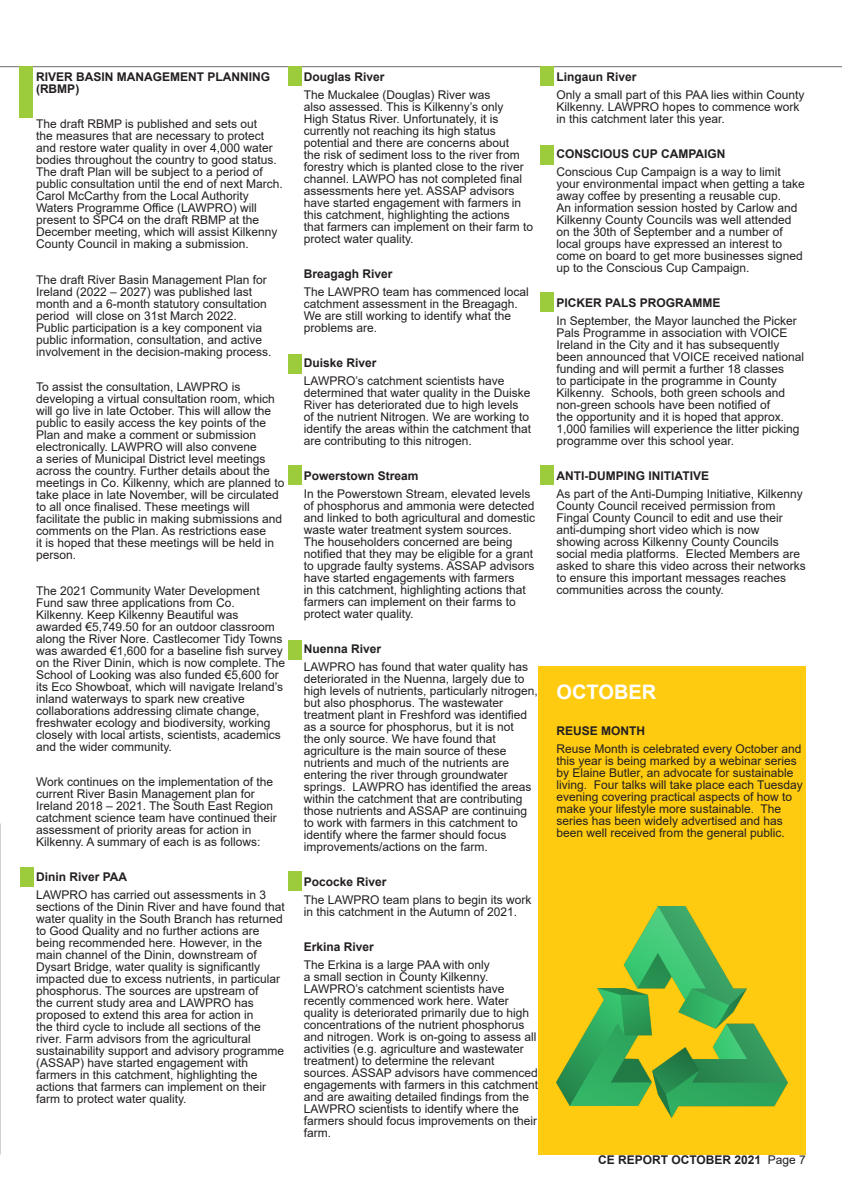
<style>
.page{position:relative;width:842px;height:1191px;background:#fff}
.page>*{position:absolute;margin:0;border:0;box-sizing:border-box;transform-origin:0 0}
.H1_Header{font:700 20px "Arial";color:#fff}
.Paragraph_Text{font:12px/12px "Arial";color:#231f20}
.Paragraph_Text-2{font:700 12px/12px "Arial";color:#231f20}
.s1{font-weight:400}
</style>
<div class="page">
<hr style="left:0;top:66px;width:842px;height:1px;background:#6c6d70">
<div style="left:539px;top:666px;width:267px;height:489px;background:#fecb10"></div>
<img style="left:557px;top:906px;width:230px;height:211px">
<div style="left:20px;top:66px;width:13px;height:52px;background:#9ccb3b"></div>
<div style="left:288px;top:66px;width:13px;height:19px;background:#9ccb3b"></div>
<div style="left:541px;top:66px;width:13px;height:19px;background:#9ccb3b"></div>
<div style="left:541px;top:145px;width:13px;height:19px;background:#9ccb3b"></div>
<div style="left:541px;top:292px;width:13px;height:19px;background:#9ccb3b"></div>
<div style="left:541px;top:465px;width:13px;height:19px;background:#9ccb3b"></div>
<div style="left:288px;top:640px;width:13px;height:19px;background:#9ccb3b"></div>
<div style="left:288px;top:871px;width:13px;height:19px;background:#9ccb3b"></div>
<div style="left:20px;top:867px;width:13px;height:20px;background:#9ccb3b"></div>
<div style="left:288px;top:465px;width:13px;height:19px;background:#9ccb3b"></div>
<div style="left:288px;top:354px;width:13px;height:19px;background:#9ccb3b"></div>
<p class="Paragraph_Text-2" style="left:36px;top:71px;width:235px">RIVER BASIN MANAGEMENT PLANNING (RBMP)</p>
<p class="Paragraph_Text" style="left:36px;top:118px;width:248px">The draft RBMP is published and sets out<br>the measures that are necessary to protect and restore water quality in over 4,000 water bodies throughout the country to good status.<br>The draft Plan will be subject to a period of public consultation until the end of next March.<br>Carol McCarthy from the Local Authority Waters Programme Office (LAWPRO) will present to SPC4 on the draft RBMP at the December meeting, which will assist Kilkenny County Council in making a submission.</p>
<p class="Paragraph_Text" style="left:36px;top:273px;width:237px">The draft River Basin Management Plan for Ireland (2022 – 2027) was published last month and a 6-month statutory consultation period will close on 31st March 2022.<br>Public participation is a key component via public information, consultation, and active involvement in the decision-making process.</p>
<p class="Paragraph_Text" style="left:36px;top:381px;width:250px">To assist the consultation, LAWPRO is developing a virtual consultation room, which will go live in late October. This will allow the public to easily access the key points of the Plan and make a comment or submission electronically. LAWPRO will also convene<br>a series of Municipal District level meetings across the country. Further details about the meetings in Co. Kilkenny, which are planned to take place in late November, will be circulated to all once finalised. These meetings will facilitate the public in making submissions and comments on the Plan. As restrictions ease<br>it is hoped that these meetings will be held in person.</p>
<p class="Paragraph_Text" style="left:36px;top:584px;width:251px">The 2021 Community Water Development Fund saw three applications from Co.<br>Kilkenny. Keep Kilkenny Beautiful was awarded €5,749.50 for an outdoor classroom along the River Nore. Castlecomer Tidy Towns was awarded €1,600 for a baseline fish survey on the River Dinin, which is now complete. The School of Looking was also funded €5,600 for its Eco Showboat, which will navigate Ireland’s inland waterways to spark new creative collaborations addressing climate change, freshwater ecology and biodiversity, working closely with local artists, scientists, academics and the wider community.</p>
<p class="Paragraph_Text" style="left:36px;top:775px;width:242px">Work continues on the implementation of the current River Basin Management plan for Ireland 2018 – 2021. The South East Region catchment science team have continued their assessment of priority areas for action in Kilkenny. A summary of each is as follows:</p>
<p class="Paragraph_Text-2" style="left:36px;top:871px;width:93px">Dinin River PAA</p>
<p class="Paragraph_Text" style="left:36px;top:888px;width:250px">LAWPRO has carried out assessments in 3 sections of the Dinin River and have found that water quality in the South Branch has returned to Good Quality and no further actions are being recommended here. However, in the main channel of the Dinin, downstream of Dysart Bridge, water quality is significantly impacted due to excess nutrients, in particular phosphorus. The sources are upstream of<br>the current study area and LAWPRO has proposed to extend this area for action in<br>the third cycle to include all sections of the river. Farm advisors from the agricultural sustainability support and advisory programme (ASSAP) have started engagement with farmers in this catchment, highlighting the actions that farmers can implement on their farm to protect water quality.</p>
<p class="Paragraph_Text-2" style="left:304px;top:71px;width:82px">Douglas River</p>
<p class="Paragraph_Text" style="left:304px;top:88px;width:231px">The Muckalee (Douglas) River was<br>also assessed. This is Kilkenny’s only<br>High Status River. Unfortunately, it is currently not reaching its high status potential and there are concerns about<br>the risk of sediment loss to the river from forestry which is planted close to the river channel. LAWPO has not completed final assessments here yet. ASSAP advisors have started engagement with farmers in this catchment, highlighting the actions<br>that farmers can implement on their farm to protect water quality.</p>
<p class="Paragraph_Text-2" style="left:304px;top:268px;width:90px">Breagagh River</p>
<p class="Paragraph_Text" style="left:304px;top:285px;width:226px">The LAWPRO team has commenced local catchment assessment in the Breagagh.<br>We are still working to identify what the problems are.</p>
<p class="Paragraph_Text-2" style="left:304px;top:357px;width:74px">Duiske River</p>
<p class="Paragraph_Text" style="left:304px;top:374px;width:229px">LAWPRO’s catchment scientists have determined that water quality in the Duiske River has deteriorated due to high levels of the nutrient Nitrogen. We are working to identify the areas within the catchment that are contributing to this nitrogen.</p>
<p class="Paragraph_Text-2" style="left:304px;top:470px;width:116px">Powerstown Stream</p>
<p class="Paragraph_Text" style="left:304px;top:487px;width:233px">In the Powerstown Stream, elevated levels of phosphorus and ammonia were detected and linked to both agricultural and domestic waste water treatment system sources.<br>The householders concerned are being notified that they may be eligible for a grant to upgrade faulty systems. ASSAP advisors have started engagements with farmers<br>in this catchment, highlighting actions that farmers can implement on their farms to protect water quality.</p>
<p class="Paragraph_Text-2" style="left:304px;top:643px;width:79px">Nuenna River</p>
<p class="Paragraph_Text" style="left:304px;top:660px;width:236px">LAWPRO has found that water quality has deteriorated in the Nuenna, largely due to high levels of nutrients, particularly nitrogen, but also phosphorus. The wastewater treatment plant in Freshford was identified as a source for phosphorus, but it is not<br>the only source. We have found that agriculture is the main source of these nutrients and much of the nutrients are entering the river through groundwater springs. LAWPRO has identified the areas within the catchment that are contributing those nutrients and ASSAP are continuing to work with farmers in this catchment to identify where the farmer should focus improvements/actions on the farm.</p>
<p class="Paragraph_Text-2" style="left:304px;top:876px;width:84px">Pococke River</p>
<p class="Paragraph_Text" style="left:304px;top:893px;width:229px">The LAWPRO team plans to begin its work in this catchment in the Autumn of 2021.</p>
<p class="Paragraph_Text-2" style="left:304px;top:941px;width:72px">Erkina River</p>
<p class="Paragraph_Text" style="left:304px;top:958px;width:236px">The Erkina is a large PAA with only<br>a small section in County Kilkenny.<br>LAWPRO’s catchment scientists have recently commenced work here. Water quality is deteriorated primarily due to high concentrations of the nutrient phosphorus and nitrogen. Work is on-going to assess all activities (e.g. agriculture and wastewater treatment) to determine the relevant sources. ASSAP advisors have commenced engagements with farmers in this catchment and are awaiting detailed findings from the LAWPRO scientists to identify where the farmers should focus improvements on their farm.</p>
<p class="Paragraph_Text-2" style="left:557px;top:71px;width:82px">Lingaun River</p>
<p class="Paragraph_Text" style="left:557px;top:88px;width:249px">Only a small part of this PAA lies within County<br>Kilkenny. LAWPRO hopes to commence work in this catchment later this year.</p>
<p class="Paragraph_Text-2" style="left:557px;top:148px;width:170px">CONSCIOUS CUP CAMPAIGN</p>
<p class="Paragraph_Text" style="left:557px;top:165px;width:250px">Conscious Cup Campaign is a way to limit your environmental impact when getting a take away coffee by presenting a reusable cup.<br>An information session hosted by Carlow and Kilkenny County Councils was well attended on the 30th of September and a number of local groups have expressed an interest to come on board to get more businesses signed up to the Conscious Cup Campaign.</p>
<p class="Paragraph_Text-2" style="left:557px;top:297px;width:165px">PICKER PALS PROGRAMME</p>
<p class="Paragraph_Text" style="left:557px;top:314px;width:249px">In September, the Mayor launched the Picker Pals Programme in association with VOICE Ireland in the City and it has subsequently been announced that VOICE received national funding and will permit a further 18 classes<br>to participate in the programme in County Kilkenny. Schools, both green schools and non-green schools have been notified of<br>the opportunity and it is hoped that approx.<br>1,000 families will experience the litter picking programme over this school year.</p>
<p class="Paragraph_Text-2" style="left:557px;top:470px;width:154px">ANTI-DUMPING INITIATIVE</p>
<p class="Paragraph_Text" style="left:557px;top:487px;width:251px">As part of the Anti-Dumping Initiative, Kilkenny County Council received permission from Fingal County Council to edit and use their anti-dumping short video which is now showing across Kilkenny County Councils social media platforms. Elected Members are asked to share this video across their networks to ensure this important messages reaches communities across the county.</p>
<p class="H1_Header" style="left:557px;top:678px;width:101px">OCTOBER</p>
<p class="Paragraph_Text-2" style="left:557px;top:725px;width:90px">REUSE MONTH</p>
<p class="Paragraph_Text" style="left:557px;top:742px;width:248px">Reuse Month is celebrated every October and this year is being marked by a webinar series by Elaine Butler, an advocate for sustainable living. Four talks will take place each Tuesday evening covering practical aspects of how to make your lifestyle more sustainable. The series has been widely advertised and has been well received from the general public.</p>
<p class="Paragraph_Text-2" style="left:598px;top:1153px;width:209px">CE REPORT OCTOBER 2021 <span class="s1">Page 7</span></p>
</div>
